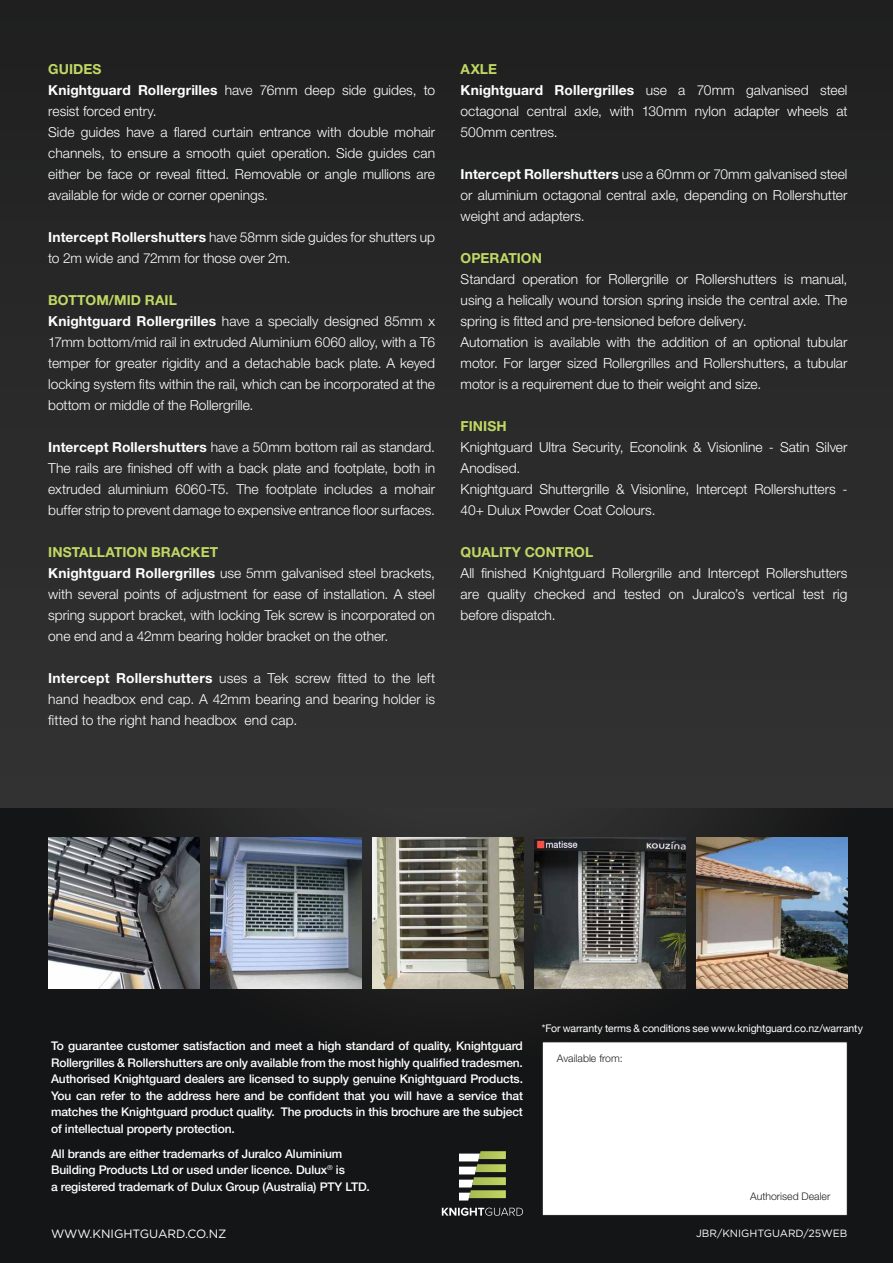
<style>
.page{position:relative;width:893px;height:1263px;background:#fff}
.page>*{position:absolute;margin:0;border:0;box-sizing:border-box;transform-origin:0 0}
.t1{font:300 13.8px/21px "Helvetica Neue LT Std";color:#fff}
.t2{font:700 13.8px "Helvetica Neue LT Std";letter-spacing:.005em;color:#c0d962}
.t3{font:500 12px/16.5px "Helvetica Neue LT Std";letter-spacing:-.01em;color:#fff;text-align:justify}
.t4{font:12px "Gotham";color:#fff}
.t5{font:10.5px "Helvetica Neue";letter-spacing:-.01em;color:#fff}
.t6{font:300 10.5px "Helvetica Neue LT Std";color:#231f20}
.t7{font:10.5px "Gotham";color:#fff}
.s1{font-weight:700;color:#c0d962}
.s2{font-weight:700}
</style>
<div class="page">
<div style="left:0;top:0;width:893px;height:808px;background:#2b2a2b"></div>
<svg style="left:0;top:808px;width:893px;height:455px;background:#171819"></svg>
<div style="left:542px;top:1042px;width:305px;height:173px;background:#fff"></div>
<svg style="left:442px;top:1207px;width:81px;height:9px"></svg>
<svg style="left:459px;top:1151px;width:47px;height:49px"></svg>
<img style="left:697px;top:837px;width:150px;height:151px">
<img style="left:535px;top:837px;width:150px;height:151px">
<img style="left:373px;top:837px;width:151px;height:151px">
<img style="left:211px;top:837px;width:151px;height:151px">
<img style="left:49px;top:837px;width:151px;height:151px">
<p class="t1" style="left:48px;top:58px;width:388px"><span class="s1">GUIDES<br></span><span class="s2">Knightguard Rollergrilles</span> have 76mm deep side guides, to resist forced entry.<br>Side guides have a flared curtain entrance with double mohair channels, to ensure a smooth quiet operation. Side guides can either be face or reveal fitted. Removable or angle mullions are available for wide or corner openings.</p>
<p class="t1" style="left:48px;top:226px;width:388px"><span class="s2">Intercept Rollershutters</span> have 58mm side guides for shutters up to 2m wide and 72mm for those over 2m.</p>
<p class="t1" style="left:48px;top:289px;width:388px"><span class="s1">BOTTOM/MID RAIL<br></span><span class="s2">Knightguard Rollergrilles</span> have a specially designed 85mm x 17mm bottom/mid rail in extruded Aluminium 6060 alloy, with a T6 temper for greater rigidity and a detachable back plate. A keyed locking system fits within the rail, which can be incorporated at the bottom or middle of the Rollergrille.</p>
<p class="t1" style="left:48px;top:436px;width:388px;text-align:justify"><span class="s2">Intercept Rollershutters</span> have a 50mm bottom rail as standard.<br>The rails are finished off with a back plate and footplate, both in extruded aluminium 6060-T5. The footplate includes a mohair buffer strip to prevent damage to expensive entrance floor surfaces.</p>
<p class="t1" style="left:48px;top:541px;width:388px"><span class="s1">INSTALLATION BRACKET<br></span><span class="s2">Knightguard Rollergrilles</span> use 5mm galvanised steel brackets, with several points of adjustment for ease of installation. A steel spring support bracket, with locking Tek screw is incorporated on one end and a 42mm bearing holder bracket on the other.</p>
<p class="t1" style="left:48px;top:667px;width:388px;text-align:justify"><span class="s2">Intercept Rollershutters</span> uses a Tek screw fitted to the left hand headbox end cap. A 42mm bearing and bearing holder is fitted to the right hand headbox end cap.</p>
<p class="t1" style="left:461px;top:58px;width:388px"><span class="s1">AXLE<br></span><span class="s2">Knightguard Rollergrilles</span> use a 70mm galvanised steel octagonal central axle, with 130mm nylon adapter wheels at 500mm centres.</p>
<p class="t1" style="left:461px;top:163px;width:388px;text-align:justify"><span class="s2">Intercept Rollershutters</span> use a 60mm or 70mm galvanised steel or aluminium octagonal central axle, depending on Rollershutter weight and adapters.</p>
<p class="t2" style="left:461px;top:249px;width:83px">OPERATION</p>
<p class="t1" style="left:461px;top:268px;width:388px">Standard operation for Rollergrille or Rollershutters is manual, using a helically wound torsion spring inside the central axle. The spring is fitted and pre-tensioned before delivery.<br>Automation is available with the addition of an optional tubular motor. For larger sized Rollergrilles and Rollershutters, a tubular motor is a requirement due to their weight and size.</p>
<p class="t2" style="left:461px;top:417px;width:48px">FINISH</p>
<p class="t1" style="left:461px;top:436px;width:388px">Knightguard Ultra Security, Econolink &amp; Visionline - Satin Silver Anodised.<br>Knightguard Shuttergrille &amp; Visionline, Intercept Rollershutters - 40+ Dulux Powder Coat Colours.</p>
<p class="t2" style="left:461px;top:543px;width:134px">QUALITY CONTROL</p>
<p class="t1" style="left:461px;top:562px;width:388px;text-align:justify">All finished Knightguard Rollergrille and Intercept Rollershutters are quality checked and tested on Juralco’s vertical test rig before dispatch.</p>
<p class="t5" style="left:542px;top:1020px;width:323px">*For warranty terms &amp; conditions see www.knightguard.co.nz/warranty</p>
<p class="t3" style="left:51px;top:1037px;width:473px">To guarantee customer satisfaction and meet a high standard of quality, Knightguard Rollergrilles &amp; Rollershutters are only available from the most highly qualified tradesmen.<br>Authorised Knightguard dealers are licensed to supply genuine Knightguard Products.<br>You can refer to the address here and be confident that you will have a service that matches the Knightguard product quality. The products in this brochure are the subject of intellectual property protection.</p>
<p class="t3" style="left:51px;top:1145px;width:320px;text-align:left">All brands are either trademarks of Juralco Aluminium<br>Building Products Ltd or used under licence. Dulux<sup>®</sup> is<br>a registered trademark of Dulux Group (Australia) PTY LTD.</p>
<p class="t6" style="left:557px;top:1052px;width:67px">Available from:</p>
<p class="t6" style="left:750px;top:1190px;width:82px">Authorised Dealer</p>
<p class="t4" style="left:51px;top:1225px;width:177px">WWW.KNIGHTGUARD.CO.NZ</p>
<p class="t7" style="left:696px;top:1227px;width:153px">JBR/KNIGHTGUARD/25WEB</p>
</div>
